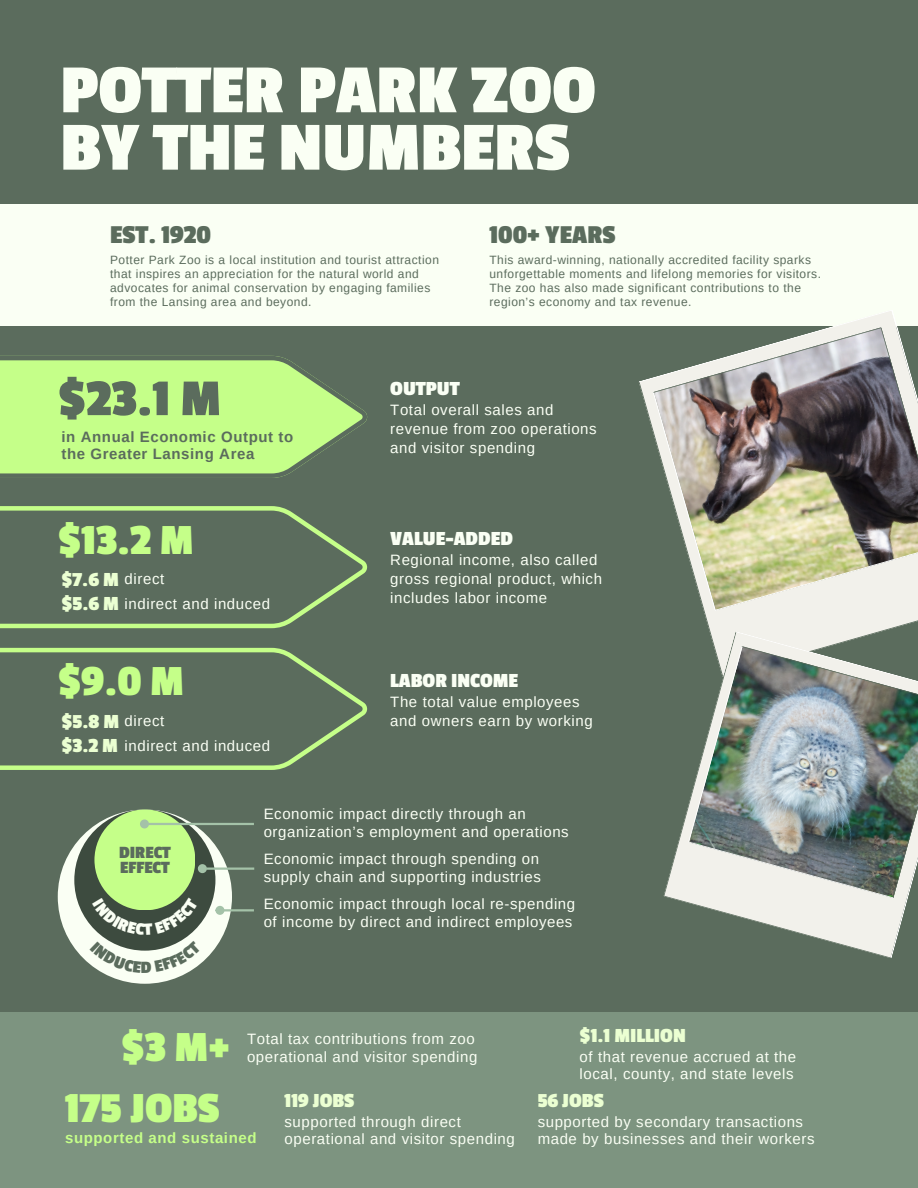
<style>
.page{position:relative;width:918px;height:1188px;background:#5b6c5d}
.page>*{position:absolute;margin:0;border:0;box-sizing:border-box;transform-origin:0 0}
.t1{font:700 72px/57.3px "Passion One";color:#fafff4}
.t2{font:700 54px "Passion One";color:#5b6c5d}
.t3{font:700 45px "Passion One";color:#c5ff89}
.t4{font:700 27px "Passion One";color:#5b6c5d}
.t5{font:700 21px "Passion One";color:#ebffd2}
.t6{font:700 21px "Passion One";color:#fafff4}
.t7{font:700 18px/14.2px "Passion One";color:#5b6c5d}
.t8{font:15px/19.2px "Arimo";letter-spacing:.04em;color:#fafff4}
.t9{font:700 15px/16.8px "Arimo";letter-spacing:.04em;color:#5b6c5d}
.t10{font:700 15px "Arimo";letter-spacing:.04em;color:#c5ff89}
.t11{font:12px/14px "Arimo";letter-spacing:.04em;color:#5b6c5d}
</style>
<div class="page">
<div style="left:0;top:204px;width:918px;height:122px;background:#fafff4"></div>
<div style="left:0;top:1012px;width:918px;height:176px;background:#7d9480"></div>
<svg style="left:0;top:356px;width:367px;height:122px"></svg>
<svg style="left:0;top:648px;width:367px;height:122px"></svg>
<svg style="left:0;top:506px;width:367px;height:122px"></svg>
<div style="left:58px;top:810px;width:174px;height:174px;background:#fafff4;border-radius:50%"></div>
<div style="left:74px;top:810px;width:141px;height:141px;background:#3d4b3f;border-radius:50%"></div>
<div style="left:94px;top:810px;width:101px;height:100px;background:#c5ff89;border-radius:50%"></div>
<hr style="left:148px;top:823px;width:106px;height:2px;background:#a4c2a8">
<div style="left:141px;top:821px;width:7px;height:6px;background:#a4c2a8;border-radius:50%"></div>
<div style="left:140px;top:819px;width:9px;height:9px;border:2px solid #a4c2a8;border-radius:50%"></div>
<hr style="left:206px;top:868px;width:48px;height:2px;background:#a4c2a8">
<div style="left:199px;top:865px;width:7px;height:7px;background:#a4c2a8;border-radius:50%"></div>
<div style="left:198px;top:864px;width:9px;height:9px;border:2px solid #a4c2a8;border-radius:50%"></div>
<hr style="left:224px;top:909px;width:30px;height:2px;background:#a4c2a8">
<div style="left:217px;top:907px;width:6px;height:7px;background:#a4c2a8;border-radius:50%"></div>
<div style="left:215px;top:906px;width:9px;height:9px;border:2px solid #a4c2a8;border-radius:50%"></div>
<div style="left:704px;top:611px;width:214px;height:20px;background:#f2f1eb"></div>
<img style="left:639px;top:311px;width:279px;height:300px">
<svg style="left:663px;top:807px;width:25px;height:96px"></svg>
<img style="left:688px;top:631px;width:230px;height:327px">
<svg style="left:92px;top:897px;width:106px;height:38px"></svg>
<svg style="left:90px;top:941px;width:111px;height:32px"></svg>
<h4 class="t1" style="left:60px;top:63px;width:537px">POTTER PARK ZOO<br>BY THE NUMBERS</h4>
<p class="t4" style="left:110px;top:221px;width:103px">EST. 1920</p>
<p class="t11" style="left:110px;top:253px;width:330px">Potter Park Zoo is a local institution and tourist attraction that inspires an appreciation for the natural world and advocates for animal conservation by engaging families from the Lansing area and beyond.</p>
<p class="t4" style="left:489px;top:221px;width:128px">100+ YEARS</p>
<h2 class="t11" style="left:489px;top:253px;width:333px">This award-winning, nationally accredited facility sparks unforgettable moments and lifelong memories for visitors.<br>The zoo has also made significant contributions to the region’s economy and tax revenue.</h2>
<h3 class="t2" style="left:58px;top:370px;width:165px">$23.1 M</h3>
<h5 class="t9" style="left:61px;top:428px;width:233px">in Annual Economic Output to the Greater Lansing Area</h5>
<h5 class="t3" style="left:58px;top:516px;width:138px">$13.2 M</h5>
<p class="t5" style="left:61px;top:568px;width:59px">$7.6 M</p>
<h5 class="t8" style="left:125px;top:570px;width:41px">direct</h5>
<p class="t5" style="left:61px;top:593px;width:59px">$5.6 M</p>
<p class="t8" style="left:125px;top:595px;width:147px">indirect and induced</p>
<p class="t3" style="left:58px;top:658px;width:128px">$9.0 M</p>
<p class="t5" style="left:61px;top:710px;width:59px">$5.8 M</p>
<h3 class="t8" style="left:125px;top:711px;width:41px">direct</h3>
<h5 class="t5" style="left:61px;top:734px;width:58px">$3.2 M</h5>
<p class="t8" style="left:125px;top:736px;width:147px">indirect and induced</p>
<p class="t6" style="left:390px;top:378px;width:71px">OUTPUT</p>
<h5 class="t8" style="left:390px;top:400px;width:208px">Total overall sales and revenue from zoo operations and visitor spending</h5>
<p class="t6" style="left:390px;top:528px;width:124px">VALUE-ADDED</p>
<h5 class="t8" style="left:390px;top:550px;width:213px">Regional income, also called gross regional product, which includes labor income</h5>
<p class="t6" style="left:390px;top:670px;width:130px">LABOR INCOME</p>
<h5 class="t8" style="left:390px;top:692px;width:204px">The total value employees and owners earn by working</h5>
<p class="t7" style="left:119px;top:846px;width:53px">DIRECT<br>EFFECT</p>
<p class="t8" style="left:264px;top:805px;width:307px;line-height:18px">Economic impact directly through an organization’s employment and operations</p>
<p class="t8" style="left:264px;top:850px;width:279px;line-height:18px">Economic impact through spending on supply chain and supporting industries</p>
<p class="t8" style="left:264px;top:895px;width:313px;line-height:18px">Economic impact through local re-spending of income by direct and indirect employees</p>
<h3 class="t3" style="left:121px;top:1023px;width:110px">$3 M+</h3>
<p class="t8" style="left:247px;top:1030px;width:232px;line-height:18px">Total tax contributions from zoo operational and visitor spending</p>
<h3 class="t5" style="left:580px;top:1024px;width:108px">$1.1 MILLION</h3>
<p class="t8" style="left:580px;top:1048px;width:218px;line-height:16.8px">of that revenue accrued at the local, county, and state levels</p>
<h3 class="t3" style="left:65px;top:1084px;width:156px">175 JOBS</h3>
<p class="t10" style="left:65px;top:1130px;width:193px">supported and sustained</p>
<h3 class="t5" style="left:285px;top:1089px;width:71px">119 JOBS</h3>
<p class="t8" style="left:285px;top:1113px;width:232px;line-height:16.8px">supported through direct operational and visitor spending</p>
<h3 class="t5" style="left:538px;top:1089px;width:68px">56 JOBS</h3>
<p class="t8" style="left:538px;top:1113px;width:278px;line-height:16.8px">supported by secondary transactions made by businesses and their workers</p>
</div>
